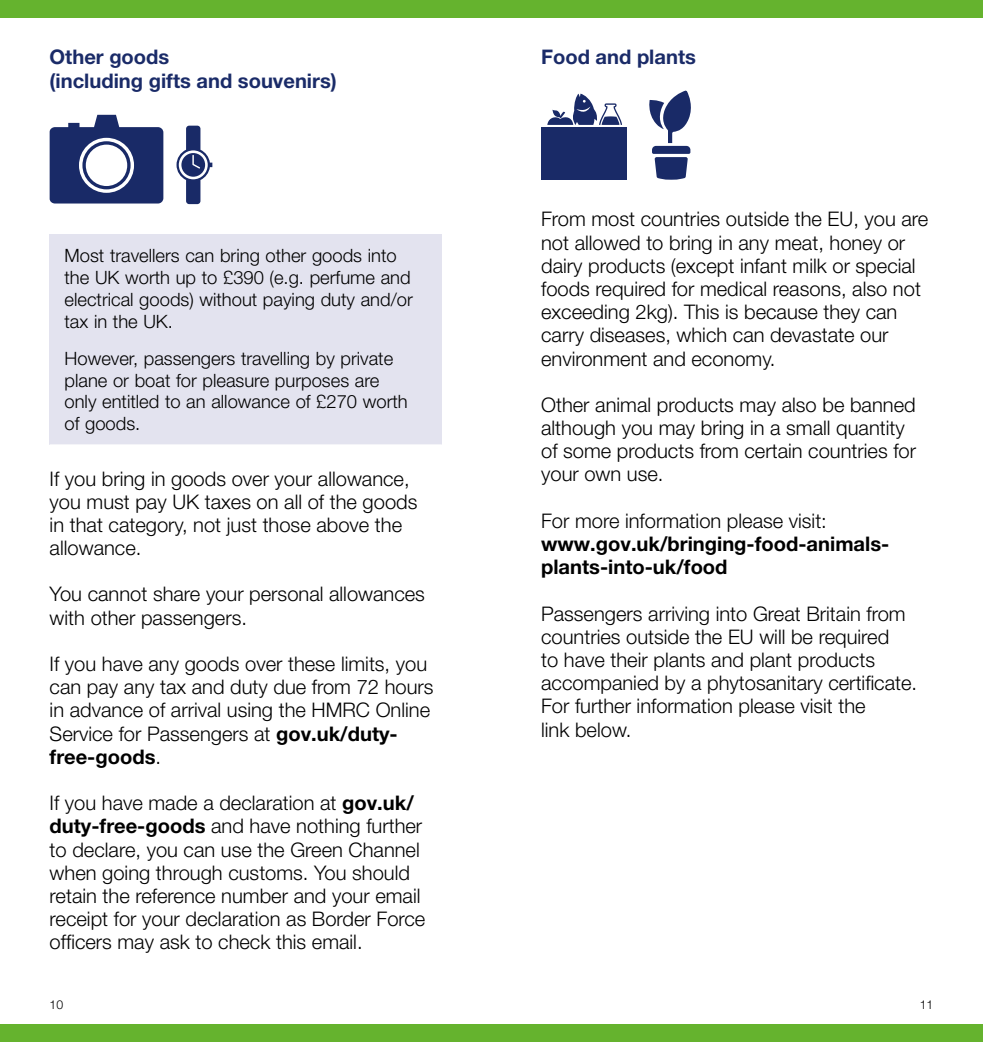
<style>
.page{position:relative;width:983px;height:1042px;background:#fff}
.page>*{position:absolute;margin:0;border:0;box-sizing:border-box;transform-origin:0 0}
.body{font:300 20.12px/23.1px "Helvetica Neue LT Pro";color:#000}
.body-2{font:700 20.12px/23.1px "Helvetica Neue LT Pro";color:#000}
.A_heading{font:700 20.12px/24.2px "Helvetica Neue LT Pro";color:#1a2b68}
._11_5_box_text{font:300 18.38px/21.9px "Helvetica Neue LT Pro";color:#000}
.t1{font:300 12.25px "Helvetica Neue LT Pro";color:#000}
.s1{font-weight:700}
.s2{font-weight:300}
</style>
<div class="page">
<div style="left:0;top:1024px;width:491px;height:18px;background:#65b32e"></div>
<div style="left:492px;top:1024px;width:490px;height:18px;background:#65b32e"></div>
<div style="left:0;top:0;width:491px;height:18px;background:#65b32e"></div>
<div style="left:492px;top:0;width:490px;height:18px;background:#65b32e"></div>
<svg style="left:50px;top:115px;width:113px;height:88px"></svg>
<svg style="left:176px;top:126px;width:36px;height:78px"></svg>
<div style="left:50px;top:234px;width:391px;height:211px;background:#e3e3ef"></div>
<hr style="left:50px;top:444px;width:391px;height:2px;background:#fff">
<svg style="left:649px;top:90px;width:42px;height:90px"></svg>
<svg style="left:547px;top:94px;width:75px;height:31px"></svg>
<div style="left:541px;top:127px;width:85px;height:53px;background:#192a67"></div>
<p class="A_heading" style="left:50px;top:44px;width:288px">Other goods<br>(including gifts and souvenirs)</p>
<p class="_11_5_box_text" style="left:64px;top:244px;width:350px">Most travellers can bring other goods into the UK worth up to £390 (e.g. perfume and electrical goods) without paying duty and/or tax in the UK.</p>
<p class="_11_5_box_text" style="left:64px;top:347px;width:344px">However, passengers travelling by private plane or boat for pleasure purposes are only entitled to an allowance of £270 worth of goods.</p>
<p class="body" style="left:50px;top:466px;width:369px">If you bring in goods over your allowance, you must pay UK taxes on all of the goods in that category, not just those above the allowance.</p>
<p class="body" style="left:50px;top:582px;width:377px">You cannot share your personal allowances with other passengers.</p>
<p class="body" style="left:50px;top:652px;width:385px">If you have any goods over these limits, you can pay any tax and duty due from 72 hours in advance of arrival using the HMRC Online Service for Passengers at <span class="s1">gov.uk/duty&shy;free-goods</span>.</p>
<p class="body" style="left:50px;top:791px;width:377px">If you have made a declaration at <span class="s1">gov.uk/ duty-free-goods</span> and have nothing further to declare, you can use the Green Channel when going through customs. You should retain the reference number and your email receipt for your declaration as Border Force officers may ask to check this email.</p>
<p class="A_heading" style="left:541px;top:44px;width:156px">Food and plants</p>
<p class="body" style="left:541px;top:207px;width:388px">From most countries outside the EU, you are not allowed to bring in any meat, honey or dairy products (except infant milk or special foods required for medical reasons, also not exceeding 2kg). This is because they can carry diseases, which can devastate our environment and economy.</p>
<p class="body" style="left:541px;top:393px;width:376px">Other animal products may also be banned although you may bring in a small quantity of some products from certain countries for your own use.</p>
<p class="body-2" style="left:541px;top:509px;width:349px"><span class="s2">For more information please visit: </span>www.gov.uk/bringing-food-animals&shy;plants-into-uk/food</p>
<p class="body" style="left:541px;top:601px;width:377px">Passengers arriving into Great Britain from countries outside the EU will be required<br>to have their plants and plant products accompanied by a phytosanitary certificate.<br>For further information please visit the<br>link below.</p>
<p class="t1" style="left:50px;top:997px;width:15px">10</p>
<p class="t1" style="left:919px;top:997px;width:15px">11</p>
</div>
